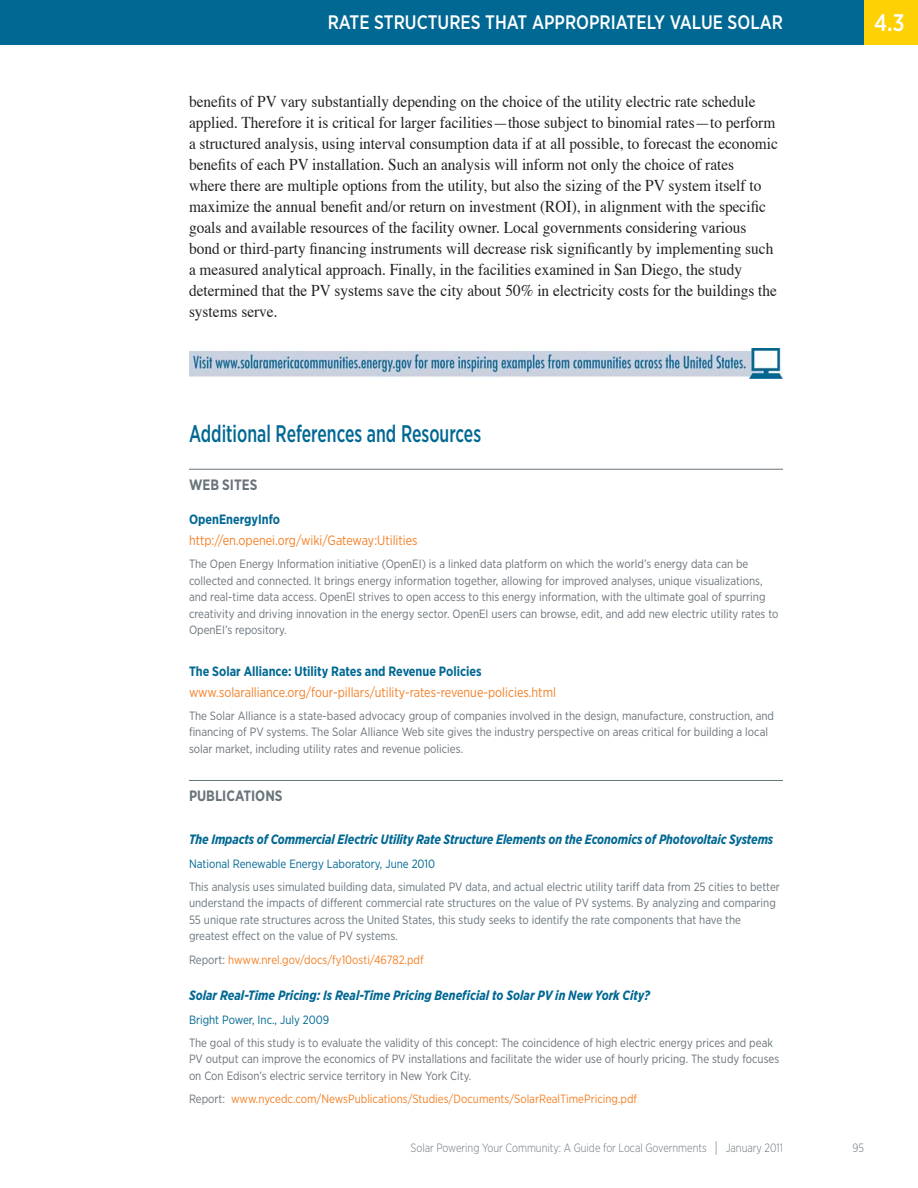
<style>
.page{position:relative;width:918px;height:1188px;background:#fff}
.page>*{position:absolute;margin:0;border:0;box-sizing:border-box;transform-origin:0 0}
.t1{font:500 24px "Gotham Narrow";color:#006893;scale:.75 1}
.t2{font:500 24px "Gotham Narrow";color:#fff;scale:.92 1}
.t3{font:500 19.5px "Gotham Narrow";color:#fff;scale:.92 1}
.t4{font:16.5px/21px "Times";color:#231f20;scale:.93 1}
.t5{font:700 15px "Gotham Narrow";color:#6a747b;scale:.93 1}
.t6{font:italic 700 13.5px "Gotham Narrow";letter-spacing:-.01em;color:#006893;scale:.93 1}
.t7{font:13.5px "Gotham Narrow";color:#f48026;scale:.93 1}
.t8{font:700 13.5px "Gotham Narrow";color:#006893;scale:.93 1}
.t9{font:12px/16.5px "Gotham Narrow";color:#6a747b;scale:.95 1}
.t10{font:12px "Gotham Narrow";color:#f48026;scale:.95 1}
.t11{font:12px "Gotham Narrow";color:#006893;scale:.95 1}
.t12{font:300 12px "Gotham Narrow";color:#6a747b;scale:.9 1}
.s1{color:#6a747b}
.s2{font-size:15px}
</style>
<div class="page">
<div style="left:0;top:0;width:864px;height:45px;background:#006893"></div>
<div style="left:864px;top:0;width:54px;height:45px;background:#fed105"></div>
<hr style="left:189px;top:469px;width:594px;height:1px;background:#6a747b">
<hr style="left:189px;top:780px;width:594px;height:1px;background:#6a747b">
<img style="left:189px;top:348px;width:594px;height:30px">
<h2 class="t3" style="left:328px;top:10px;width:496px">RATE STRUCTURES THAT APPROPRIATELY VALUE SOLAR</h2>
<h1 class="t2" style="left:874px;top:8px;width:34px">4.3</h1>
<p class="t4" style="left:189px;top:89px;width:635px">benefits of PV vary substantially depending on the choice of the utility electric rate schedule applied. Therefore it is critical for larger facilities—those subject to binomial rates—to perform a structured analysis, using interval consumption data if at all possible, to forecast the economic benefits of each PV installation. Such an analysis will inform not only the choice of rates<br>where there are multiple options from the utility, but also the sizing of the PV system itself to maximize the annual benefit and/or return on investment (ROI), in alignment with the specific goals and available resources of the facility owner. Local governments considering various bond or third-party financing instruments will decrease risk significantly by implementing such a measured analytical approach. Finally, in the facilities examined in San Diego, the study determined that the PV systems save the city about 50% in electricity costs for the buildings the systems serve.</p>
<h1 class="t1" style="left:189px;top:418px;width:391px">Additional References and Resources</h1>
<p class="t5" style="left:189px;top:475px;width:75px">WEB SITES</p>
<p class="t8" style="left:189px;top:511px;width:99px">OpenEnergyInfo</p>
<p class="t7" style="left:189px;top:532px;width:247px">http://en.openei.org/wiki/Gateway:Utilities</p>
<p class="t9" style="left:189px;top:556px;width:622px">The Open Energy Information initiative (OpenEI) is a linked data platform on which the world’s energy data can be collected and connected. It brings energy information together, allowing for improved analyses, unique visualizations, and real-time data access. OpenEI strives to open access to this energy information, with the ultimate goal of spurring creativity and driving innovation in the energy sector. OpenEI users can browse, edit, and add new electric utility rates to OpenEI’s repository.</p>
<p class="t8" style="left:189px;top:662px;width:316px">The Solar Alliance: Utility Rates and Revenue Policies</p>
<p class="t7" style="left:189px;top:684px;width:396px">www.solaralliance.org/four-pillars/utility-rates-revenue-policies.html</p>
<p class="t9" style="left:189px;top:707px;width:617px">The Solar Alliance is a state-based advocacy group of companies involved in the design, manufacture, construction, and financing of PV systems. The Solar Alliance Web site gives the industry perspective on areas critical for building a local solar market, including utility rates and revenue policies.</p>
<p class="t5" style="left:189px;top:786px;width:102px">PUBLICATIONS</p>
<p class="t6" style="left:189px;top:831px;width:630px">The Impacts of Commercial Electric Utility Rate Structure Elements on the Economics of Photovoltaic Systems</p>
<p class="t11" style="left:189px;top:856px;width:261px">National Renewable Energy Laboratory, June 2010</p>
<p class="t9" style="left:189px;top:878px;width:624px">This analysis uses simulated building data, simulated PV data, and actual electric utility tariff data from 25 cities to better understand the impacts of different commercial rate structures on the value of PV systems. By analyzing and comparing 55 unique rate structures across the United States, this study seeks to identify the rate components that have the greatest effect on the value of PV systems.</p>
<p class="t10" style="left:189px;top:952px;width:249px"><span class="s1">Report:</span> hwww.nrel.gov/docs/fy10osti/46782.pdf</p>
<p class="t6" style="left:189px;top:987px;width:497px">Solar Real-Time Pricing: Is Real-Time Pricing Beneficial to Solar PV in New York City?</p>
<p class="t11" style="left:189px;top:1012px;width:149px">Bright Power, Inc., July 2009</p>
<p class="t9" style="left:189px;top:1034px;width:623px">The goal of this study is to evaluate the validity of this concept: The coincidence of high electric energy prices and peak<br>PV output can improve the economics of PV installations and facilitate the wider use of hourly pricing. The study focuses on Con Edison’s electric service territory in New York City.</p>
<p class="t10" style="left:189px;top:1091px;width:473px"><span class="s1">Report:</span> www.nycedc.com/NewsPublications/Studies/Documents/SolarRealTimePricing.pdf</p>
<p class="t12" style="left:411px;top:1140px;width:415px">Solar Powering Your Community: A Guide for Local Governments <span class="s2">|</span> January 2011</p>
<p class="t12" style="left:852px;top:1140px;width:14px">95</p>
</div>
